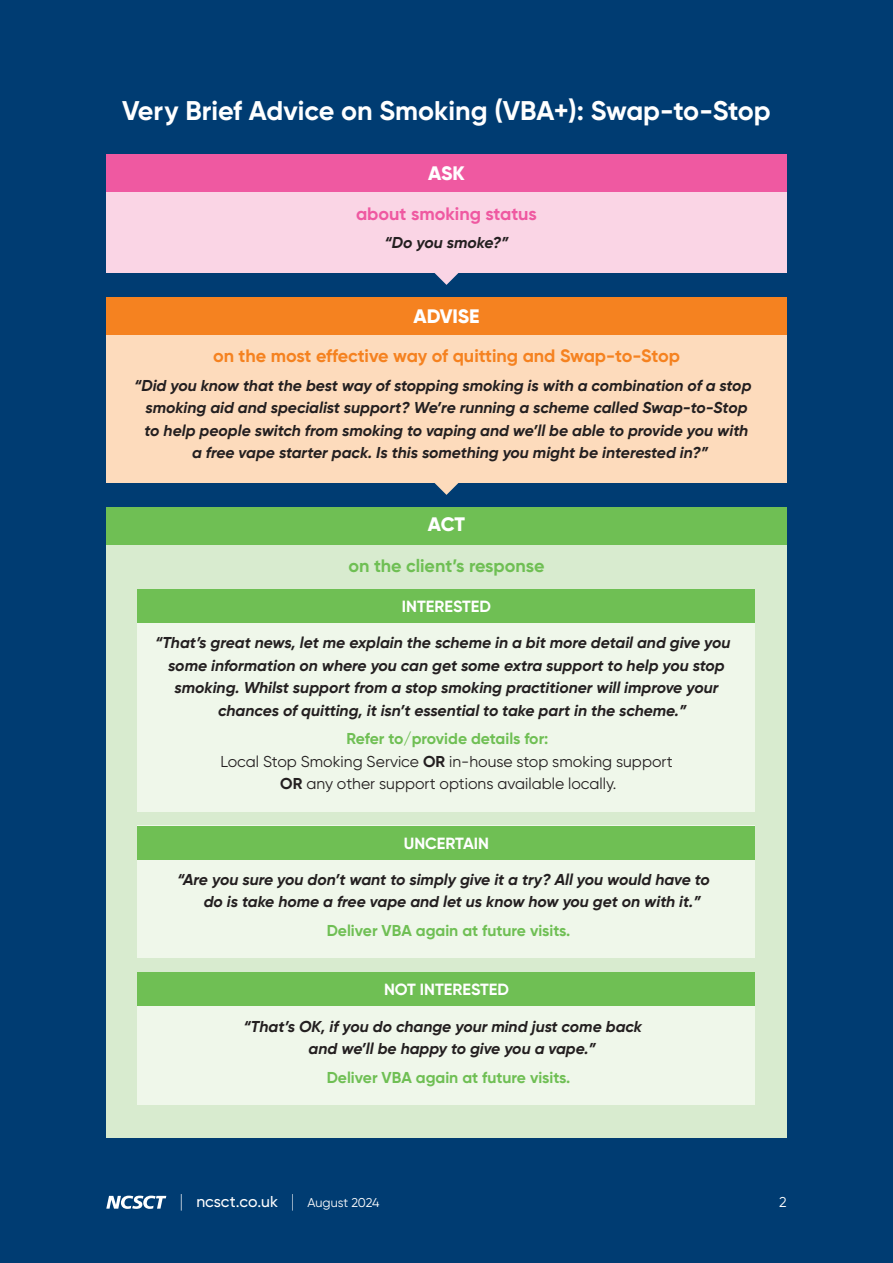
<style>
.page{position:relative;width:893px;height:1263px;background:#003c72}
.page>*{position:absolute;margin:0;border:0;box-sizing:border-box;transform-origin:0 0}
.t1{font:700 27px "Gilroy";color:#fff}
.t2{font:800 19.5px "Gilroy";letter-spacing:-.01em;color:#fff}
.t3{font:700 18px "Gilroy";letter-spacing:-.005em;color:#f58220}
.t4{font:700 18px "Gilroy";color:#6fbf54}
.t5{font:700 18px "Gilroy";color:#ef59a1}
.t6{font:700 16.2px "Gilroy";color:#fff}
.t7{font:italic 700 15.75px/22.5px "Gilroy";color:#231f20}
.t8{font:15.75px/22.5px "Gilroy";color:#231f20;text-align:center}
.t9{font:700 15.75px "Gilroy";color:#6fbf54}
.t10{font:500 15.75px "Gilroy";letter-spacing:.005em;color:#fff}
.t11{font:14.25px "Gilroy";color:#fff}
.s1{font-weight:700;color:#6fbf54}
.s2{font-weight:700}
.s3{font-weight:200;font-size:18px}
.s4{font-weight:400;font-size:12.75px}
</style>
<div class="page">
<svg style="left:106px;top:1195px;width:60px;height:14px"></svg>
<div style="left:106px;top:545px;width:681px;height:592px;background:#d8ebcf"></div>
<div style="left:106px;top:507px;width:681px;height:38px;background:#6fbf54"></div>
<div style="left:138px;top:589px;width:617px;height:222px;background:#eff7ea"></div>
<div style="left:138px;top:589px;width:617px;height:34px;background:#6fbf54"></div>
<div style="left:138px;top:826px;width:617px;height:132px;background:#eff7ea"></div>
<div style="left:138px;top:826px;width:617px;height:34px;background:#6fbf54"></div>
<div style="left:138px;top:972px;width:617px;height:133px;background:#eff7ea"></div>
<div style="left:138px;top:972px;width:617px;height:34px;background:#6fbf54"></div>
<svg style="left:434px;top:273px;width:25px;height:12px"></svg>
<div style="left:106px;top:155px;width:681px;height:37px;background:#ef59a1"></div>
<div style="left:106px;top:192px;width:681px;height:81px;background:#fad5e5"></div>
<svg style="left:434px;top:483px;width:25px;height:12px"></svg>
<div style="left:106px;top:297px;width:681px;height:38px;background:#f58220"></div>
<div style="left:106px;top:335px;width:681px;height:148px;background:#fddbbc"></div>
<h1 class="t1" style="left:122px;top:94px;width:650px">Very Brief Advice on Smoking (VBA+): Swap-to-Stop</h1>
<p class="t2" style="left:428px;top:161px;width:38px">ASK</p>
<p class="t5" style="left:356px;top:202px;width:182px">about smoking status</p>
<p class="t7" style="left:385px;top:231px;width:125px">“Do you smoke?”</p>
<p class="t2" style="left:413px;top:304px;width:68px">ADVISE</p>
<p class="t3" style="left:213px;top:344px;width:468px">on the most effective way of quitting and Swap-to-Stop</p>
<p class="t7" style="left:134px;top:374px;width:619px">“Did you know that the best way of stopping smoking is with a combination of a stop</p>
<p class="t7" style="left:145px;top:396px;width:604px">smoking aid and specialist support? We’re running a scheme called Swap-to-Stop</p>
<p class="t7" style="left:145px;top:419px;width:605px">to help people switch from smoking to vaping and we’ll be able to provide you with</p>
<p class="t7" style="left:192px;top:441px;width:518px">a free vape starter pack. Is this something you might be interested in?”</p>
<p class="t2" style="left:428px;top:512px;width:39px">ACT</p>
<p class="t4" style="left:348px;top:554px;width:198px">on the client’s response</p>
<p class="t6" style="left:402px;top:596px;width:91px">INTERESTED</p>
<p class="t7" style="left:155px;top:631px;width:577px">“That’s great news, let me explain the scheme in a bit more detail and give you</p>
<p class="t7" style="left:168px;top:654px;width:558px">some information on where you can get some extra support to help you stop</p>
<p class="t7" style="left:175px;top:676px;width:545px">smoking. Whilst support from a stop smoking practitioner will improve your</p>
<p class="t7" style="left:218px;top:699px;width:470px">chances of quitting, it isn’t essential to take part in the scheme.”</p>
<p class="t8" style="left:220px;top:727px;width:454px"><span class="s1">Refer to/provide details for:<br></span>Local Stop Smoking Service <span class="s2">OR</span> in-house stop smoking support<br><span class="s2">OR</span> any other support options available locally.</p>
<p class="t6" style="left:404px;top:833px;width:87px">UNCERTAIN</p>
<p class="t7" style="left:204px;top:868px;width:508px;text-indent:-27px">“Are you sure you don’t want to simply give it a try? All you would have to do is take home a free vape and let us know how you get on with it.”</p>
<p class="t9" style="left:327px;top:920px;width:245px">Deliver VBA again at future visits.</p>
<p class="t6" style="left:384px;top:979px;width:126px">NOT INTERESTED</p>
<p class="t7" style="left:309px;top:1015px;width:335px;text-indent:-65px">“That’s OK, if you do change your mind just come back and we’ll be happy to give you a vape.”</p>
<p class="t9" style="left:327px;top:1067px;width:245px">Deliver VBA again at future visits.</p>
<p class="t10" style="left:180px;top:1192px;width:202px"><span class="s3">|</span> ncsct.co.uk <span class="s3">|</span> <span class="s4">August 2024</span></p>
<p class="t11" style="left:779px;top:1193px;width:9px">2</p>
</div>
